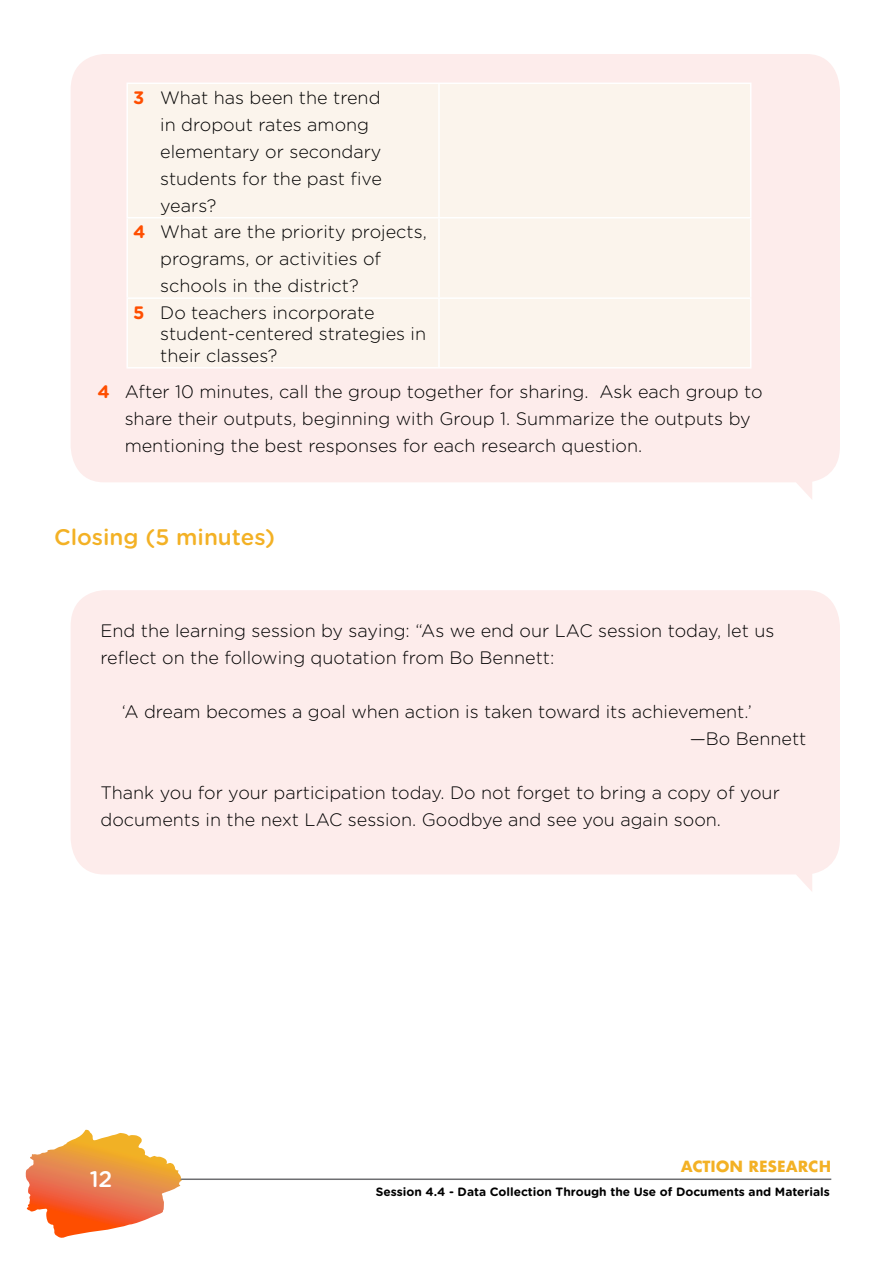
<style>
.page{position:relative;width:894px;height:1263px;background:#fff}
.page>*{position:absolute;margin:0;border:0;box-sizing:border-box;transform-origin:0 0}
.t1{font:500 22.5px "Gotham Rounded";color:#f3b125}
.t2{font:500 22.5px "Gotham Rounded";color:#fff}
.t3{font:300 18px/27px "Gotham Rounded";color:#000}
.t4{font:700 15px "Futura";color:#f3b125}
.t5{font:700 12px "Gotham Rounded";color:#000}
.s1{font-weight:700;color:#ff4e00}
</style>
<div class="page">
<hr style="left:158px;top:1178px;width:673px;height:2px;background:#6d6e71">
<svg style="left:26px;top:1129px;width:156px;height:107px"></svg>
<svg style="left:71px;top:54px;width:768px;height:445px;background:#fdedec"></svg>
<div style="left:71px;top:590px;width:768px;height:301px;background:#fdeceb"></div>
<div style="left:128px;top:84px;width:621px;height:283px;background:#fbf4ec"></div>
<hr style="left:126px;top:82px;width:313px;height:2px;background:#fff">
<hr style="left:126px;top:84px;width:2px;height:133px;background:#fff">
<hr style="left:439px;top:82px;width:312px;height:2px;background:#fff">
<hr style="left:438px;top:84px;width:1px;height:133px;background:#fff">
<hr style="left:749px;top:84px;width:2px;height:133px;background:#fff">
<hr style="left:126px;top:217px;width:313px;height:1px;background:#fff">
<hr style="left:126px;top:218px;width:2px;height:79px;background:#fff">
<hr style="left:439px;top:217px;width:312px;height:1px;background:#fff">
<hr style="left:438px;top:218px;width:1px;height:79px;background:#fff">
<hr style="left:749px;top:218px;width:2px;height:79px;background:#fff">
<hr style="left:126px;top:297px;width:313px;height:2px;background:#fff">
<hr style="left:126px;top:299px;width:2px;height:68px;background:#fff">
<hr style="left:439px;top:297px;width:312px;height:2px;background:#fff">
<hr style="left:438px;top:299px;width:1px;height:68px;background:#fff">
<hr style="left:749px;top:299px;width:2px;height:68px;background:#fff">
<hr style="left:126px;top:367px;width:313px;height:1px;background:#fff">
<hr style="left:439px;top:367px;width:312px;height:1px;background:#fff">
<p class="t3" style="left:133px;top:83px;width:249px"><span class="s1">3</span> What has been the trend</p>
<p class="t3" style="left:160px;top:110px;width:210px">in dropout rates among</p>
<p class="t3" style="left:160px;top:137px;width:223px">elementary or secondary</p>
<p class="t3" style="left:160px;top:164px;width:223px">students for the past five</p>
<p class="t3" style="left:160px;top:191px;width:58px">years?</p>
<p class="t3" style="left:133px;top:217px;width:295px"><span class="s1">4</span> What are the priority projects,</p>
<p class="t3" style="left:160px;top:244px;width:222px">programs, or activities of</p>
<p class="t3" style="left:160px;top:271px;width:200px">schools in the district?</p>
<p class="t3" style="left:133px;top:298px;width:243px"><span class="s1">5</span> Do teachers incorporate</p>
<p class="t3" style="left:160px;top:322px;width:267px;line-height:21.6px">student-centered strategies in their classes?</p>
<p class="t3" style="left:125px;top:377px;width:639px;text-indent:-27px"><span class="s1">4</span> After 10 minutes, call the group together for sharing. Ask each group to share their outputs, beginning with Group 1. Summarize the outputs by mentioning the best responses for each research question.</p>
<p class="t1" style="left:54px;top:520px;width:222px">Closing (5 minutes)</p>
<p class="t3" style="left:100px;top:616px;width:675px">End the learning session by saying: “As we end our LAC session today, let us reflect on the following quotation from Bo Bennett:</p>
<p class="t3" style="left:689px;top:697px;width:118px;text-indent:-567px">‘A dream becomes a goal when action is taken toward its achievement.’<br>—Bo Bennett</p>
<p class="t3" style="left:100px;top:778px;width:680px">Thank you for your participation today. Do not forget to bring a copy of your documents in the next LAC session. Goodbye and see you again soon.</p>
<p class="t2" style="left:90px;top:1162px;width:24px">12</p>
<p class="t4" style="left:680px;top:1155px;width:152px">ACTION RESEARCH</p>
<p class="t5" style="left:376px;top:1183px;width:455px">Session 4.4 - Data Collection Through the Use of Documents and Materials</p>
</div>
